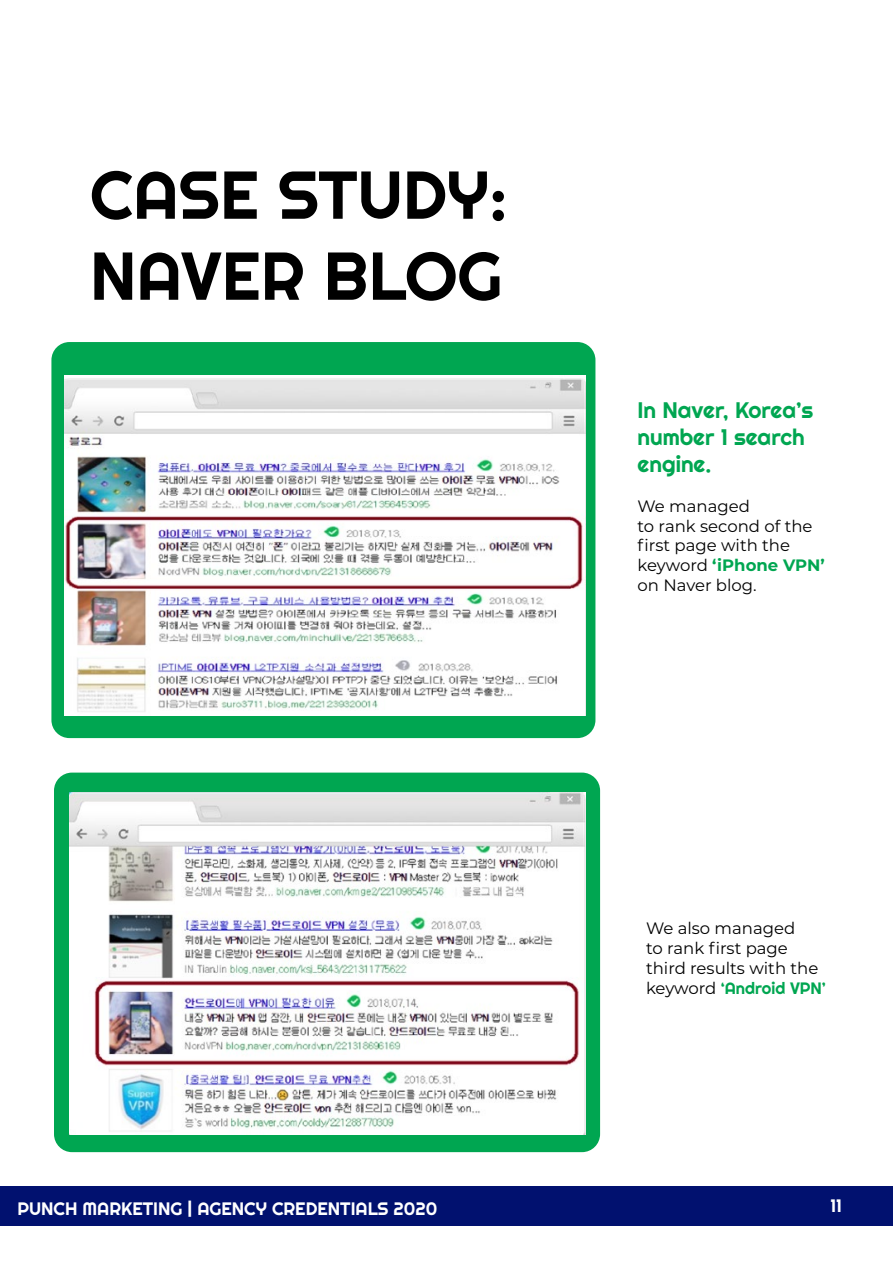
<style>
.page{position:relative;width:893px;height:1263px;background:#fff}
.page>*{position:absolute;margin:0;border:0;box-sizing:border-box;transform-origin:0 0}
.t1{font:67.5px/81px "Righteous";color:#000}
.t2{font:22.5px/27px "Righteous";color:#00a651}
.t3{font:18px "Righteous";color:#fff}
.t4{font:16.5px/19.8px "Montserrat";color:#000}
.t5{font:16.5px "Righteous";color:#00a651}
.s1{font-weight:700;color:#00a651}
.s2{font-family:"Montserrat";color:#000}
</style>
<div class="page">
<div style="left:0;top:1187px;width:893px;height:39px;background:#01116f"></div>
<div style="left:51px;top:342px;width:544px;height:396px;background:#00a651;border-radius:18px"></div>
<img style="left:64px;top:376px;width:522px;height:340px">
<div style="left:54px;top:773px;width:546px;height:379px;background:#00a651;border-radius:18px"></div>
<img style="left:69px;top:792px;width:516px;height:342px">
<h1 class="t1" style="left:90px;top:154px;width:419px">CASE STUDY:<br>NAVER BLOG</h1>
<h2 class="t2" style="left:638px;top:396px;width:177px">In Naver, Korea’s number 1 search engine.</h2>
<p class="t4" style="left:638px;top:495px;width:189px">We managed<br>to rank second of the first page with the keyword <span class="s1">‘iPhone VPN’ </span>on Naver blog.</p>
<p class="t4" style="left:646px;top:918px;width:174px">We also managed<br>to rank first page third results with the</p>
<p class="t5" style="left:646px;top:977px;width:181px"><span class="s2">keyword</span> ‘Android VPN’</p>
<p class="t3" style="left:17px;top:1197px;width:421px">PUNCH MARKETING | AGENCY CREDENTIALS 2020</p>
<p class="t3" style="left:830px;top:1194px;width:13px">11</p>
</div>
